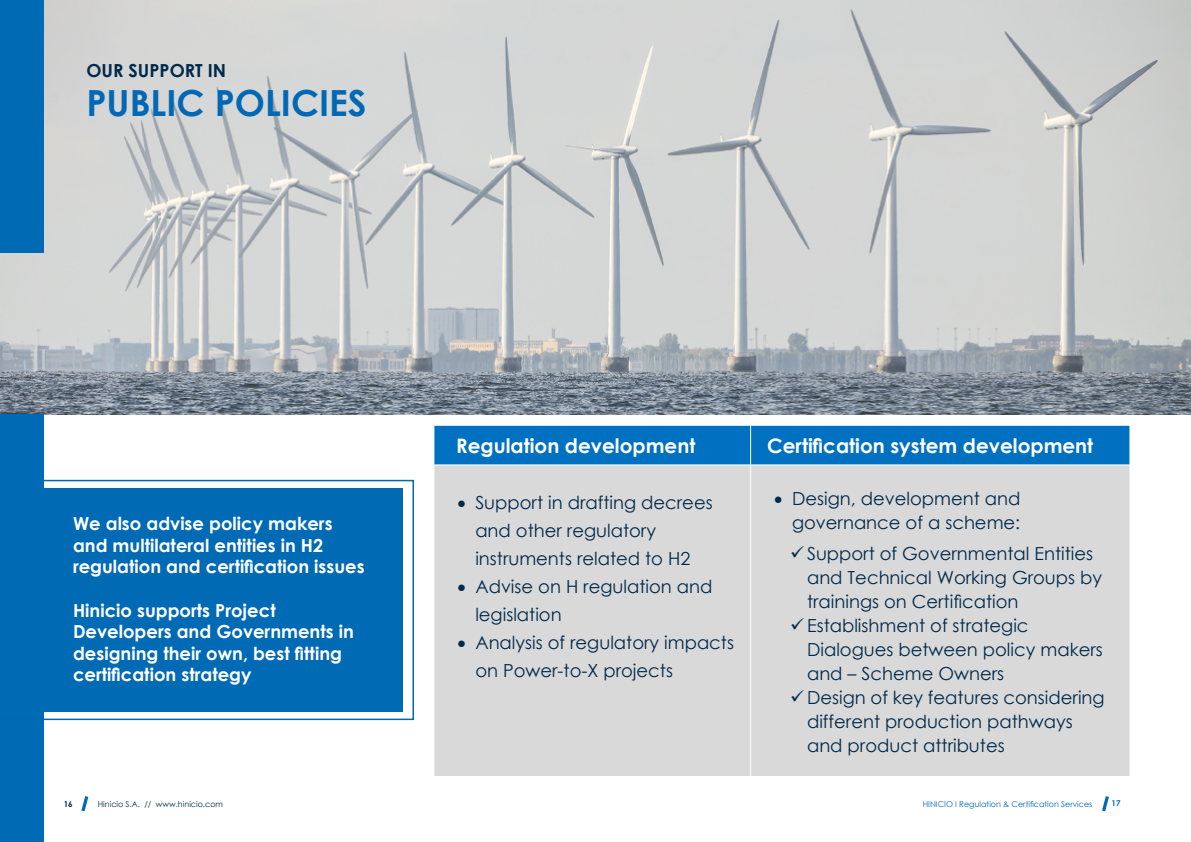
<style>
.page{position:relative;width:1191px;height:842px;background:#fff}
.page>*{position:absolute;margin:0;border:0;box-sizing:border-box;transform-origin:0 0}
.t1{font:700 36px "Century Gothic";color:#0068b4}
.t2{font:700 20px "Century Gothic";color:#fff}
.t3{font:18px/24px "Century Gothic";color:#00294a}
.t4{font:700 18px/21.6px "Century Gothic";color:#fff}
.t5{font:700 18px "Century Gothic";color:#00294a}
.t6{font:8px "Century Gothic";color:#0068b4}
.t7{font:8px "Century Gothic";color:#00294a}
.t8{font:700 8px "Century Gothic";color:#00294a}
.t9{font:700 8px "Century Gothic";color:#0068b4}
</style>
<div class="page">
<img style="left:0;top:0;width:1191px;height:415px">
<div style="left:0;top:415px;width:43px;height:427px;background:#006bb5"></div>
<div style="left:0;top:0;width:43px;height:252px;background:#006bb5"></div>
<div style="left:435px;top:426px;width:694px;height:39px;background:#0071c0"></div>
<div style="left:435px;top:466px;width:694px;height:310px;background:#d9d9d9"></div>
<hr style="left:750px;top:425px;width:1px;height:40px;background:#fff">
<hr style="left:750px;top:465px;width:1px;height:311px;background:#fff">
<svg style="left:81px;top:796px;width:7px;height:15px"></svg>
<svg style="left:1102px;top:796px;width:7px;height:15px"></svg>
<svg style="left:43px;top:480px;width:371px;height:240px;background:#1475b9"></svg>
<svg style="left:804px;top:560px;width:18px;height:1px"></svg>
<svg style="left:804px;top:632px;width:18px;height:1px"></svg>
<svg style="left:804px;top:704px;width:18px;height:1px"></svg>
<p class="t5" style="left:86px;top:57px;width:141px">OUR SUPPORT IN</p>
<h1 class="t1" style="left:86px;top:76px;width:282px">PUBLIC POLICIES</h1>
<p class="t4" style="left:73px;top:512px;width:293px">We also advise policy makers and multilateral entities in H2 regulation and certification issues</p>
<p class="t4" style="left:73px;top:598px;width:282px">Hinicio supports Project<br>Developers and Governments in designing their own, best fitting certification strategy</p>
<p class="t2" style="left:456px;top:430px;width:241px">Regulation development</p>
<p class="t2" style="left:767px;top:430px;width:327px">Certification system development</p>
<p class="t3" style="left:475px;top:488px;width:239px;line-height:28px;text-indent:-18px">• Support in drafting decrees and other regulatory instruments related to H2</p>
<p class="t3" style="left:475px;top:572px;width:239px;line-height:28px;text-indent:-18px">• Advise on H regulation and legislation</p>
<p class="t3" style="left:475px;top:628px;width:260px;line-height:28px;text-indent:-18px">• Analysis of regulatory impacts on Power-to-X projects</p>
<p class="t3" style="left:774px;top:486px;width:248px;text-align:right">• Design, development and governance of a scheme:</p>
<p class="t3" style="left:807px;top:541px;width:296px;text-indent:-17px">✓ Support of Governmental Entities and Technical Working Groups by trainings on Certification</p>
<p class="t3" style="left:807px;top:613px;width:297px;text-indent:-17px">✓ Establishment of strategic<br>Dialogues between policy makers and – Scheme Owners</p>
<p class="t3" style="left:807px;top:685px;width:299px;text-indent:-17px">✓ Design of key features considering different production pathways and product attributes</p>
<p class="t8" style="left:64px;top:798px;width:10px">16</p>
<p class="t7" style="left:98px;top:798px;width:127px">Hinicio S.A. // www.hinicio.com</p>
<p class="t6" style="left:922px;top:798px;width:171px">HINICIO I Regulation &amp; Certification Services</p>
<p class="t9" style="left:1111px;top:797px;width:10px">17</p>
</div>
